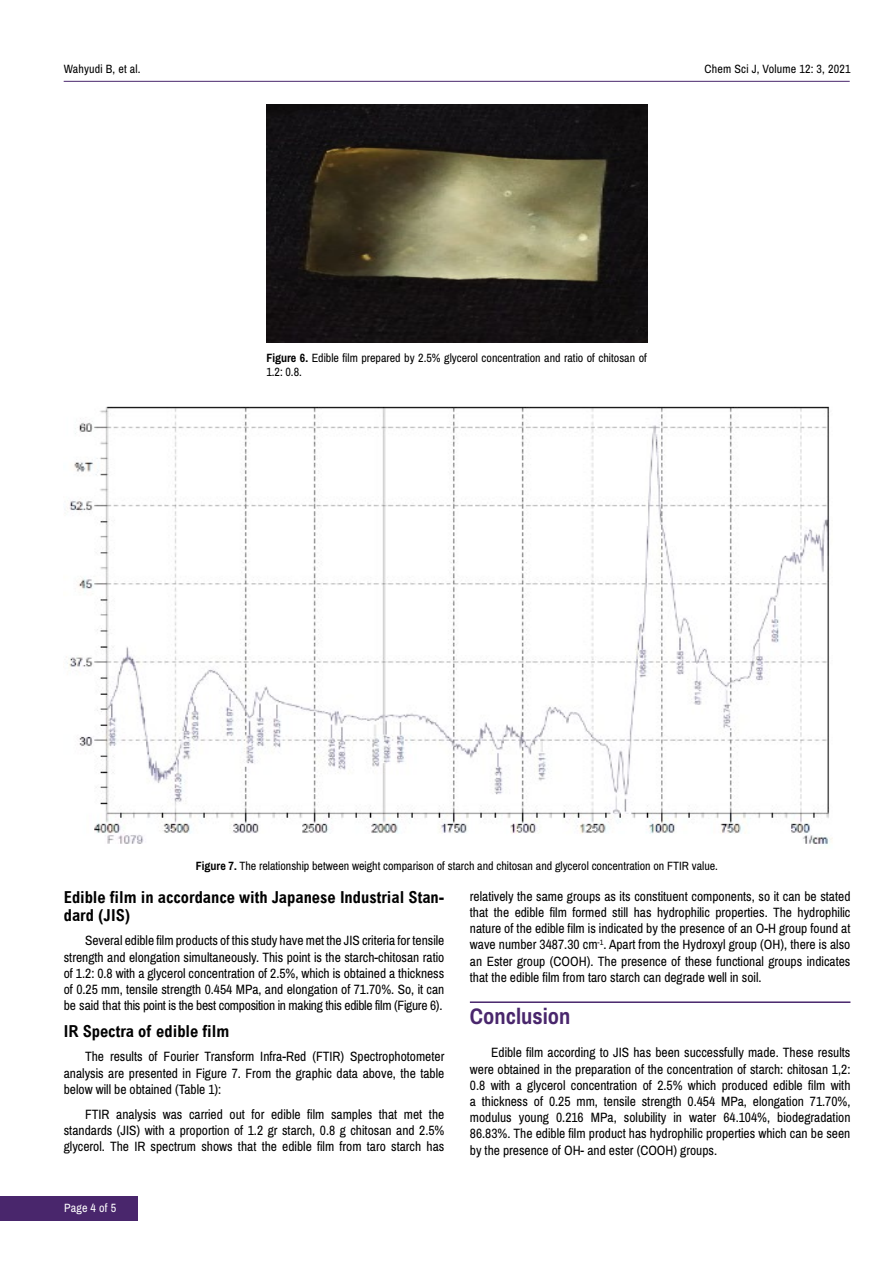
<style>
.page{position:relative;width:893px;height:1263px;background:#fff}
.page>*{position:absolute;margin:0;border:0;box-sizing:border-box;transform-origin:0 0}
.t1{font:700 22.5px "Archivo Narrow";color:#49266c}
.t2{font:700 condensed 16.5px/18px "Arial";color:#000}
.t3{font:13.5px/16.2px "Archivo Narrow";color:#000;text-align:justify}
.t4{font:12px/14.4px "Archivo Narrow";color:#000}
.t5{font:12px "Archivo Narrow";letter-spacing:.015em;color:#fff}
.s1{font-weight:700}
</style>
<div class="page">
<hr style="left:64px;top:81px;width:786px;height:1px;background:#49266c">
<div style="left:0;top:1196px;width:137px;height:24px;background:#49266c"></div>
<hr style="left:470px;top:1001px;width:380px;height:2px;background:#49266c">
<img style="left:266px;top:105px;width:381px;height:237px">
<img style="left:67px;top:406px;width:766px;height:438px">
<p class="t4" style="left:64px;top:61px;width:78px">Wahyudi B, et al.</p>
<p class="t4" style="left:705px;top:61px;width:147px">Chem Sci J, Volume 12: 3, 2021</p>
<p class="t4" style="left:266px;top:351px;width:382px"><span class="s1">Figure 6.</span> Edible film prepared by 2.5% glycerol concentration and ratio of chitosan of<br>1.2: 0.8.</p>
<p class="t4" style="left:196px;top:858px;width:524px"><span class="s1">Figure 7.</span> The relationship between weight comparison of starch and chitosan and glycerol concentration on FTIR value.</p>
<p class="t2" style="left:64px;top:888px;width:382px">Edible film in accordance with Japanese Industrial Stan&shy;dard (JIS)</p>
<p class="t3" style="left:64px;top:933px;width:382px;text-indent:21px">Several edible film products of this study have met the JIS criteria for tensile strength and elongation simultaneously. This point is the starch-chitosan ratio of 1.2: 0.8 with a glycerol concentration of 2.5%, which is obtained a thickness of 0.25 mm, tensile strength 0.454 MPa, and elongation of 71.70%. So, it can be said that this point is the best composition in making this edible film (Figure 6).</p>
<p class="t2" style="left:64px;top:1022px;width:167px">IR Spectra of edible film</p>
<p class="t3" style="left:64px;top:1049px;width:382px;text-indent:21px">The results of Fourier Transform Infra-Red (FTIR) Spectrophotometer analysis are presented in Figure 7. From the graphic data above, the table below will be obtained (Table 1):</p>
<p class="t3" style="left:64px;top:1106px;width:382px;text-indent:21px">FTIR analysis was carried out for edible film samples that met the standards (JIS) with a proportion of 1.2 gr starch, 0.8 g chitosan and 2.5% glycerol. The IR spectrum shows that the edible film from taro starch has</p>
<p class="t5" style="left:64px;top:1201px;width:54px">Page 4 of 5</p>
<p class="t3" style="left:470px;top:888px;width:382px">relatively the same groups as its constituent components, so it can be stated that the edible film formed still has hydrophilic properties. The hydrophilic nature of the edible film is indicated by the presence of an O-H group found at wave number 3487.30 cm<sup>-1</sup>. Apart from the Hydroxyl group (OH), there is also an Ester group (COOH). The presence of these functional groups indicates that the edible film from taro starch can degrade well in soil.</p>
<h1 class="t1" style="left:470px;top:1003px;width:102px">Conclusion</h1>
<p class="t3" style="left:470px;top:1045px;width:382px;text-indent:21px">Edible film according to JIS has been successfully made. These results were obtained in the preparation of the concentration of starch: chitosan 1,2:<br>0.8 with a glycerol concentration of 2.5% which produced edible film with a thickness of 0.25 mm, tensile strength 0.454 MPa, elongation 71.70%, modulus young 0.216 MPa, solubility in water 64.104%, biodegradation 86.83%. The edible film product has hydrophilic properties which can be seen by the presence of OH- and ester (COOH) groups.</p>
</div>
